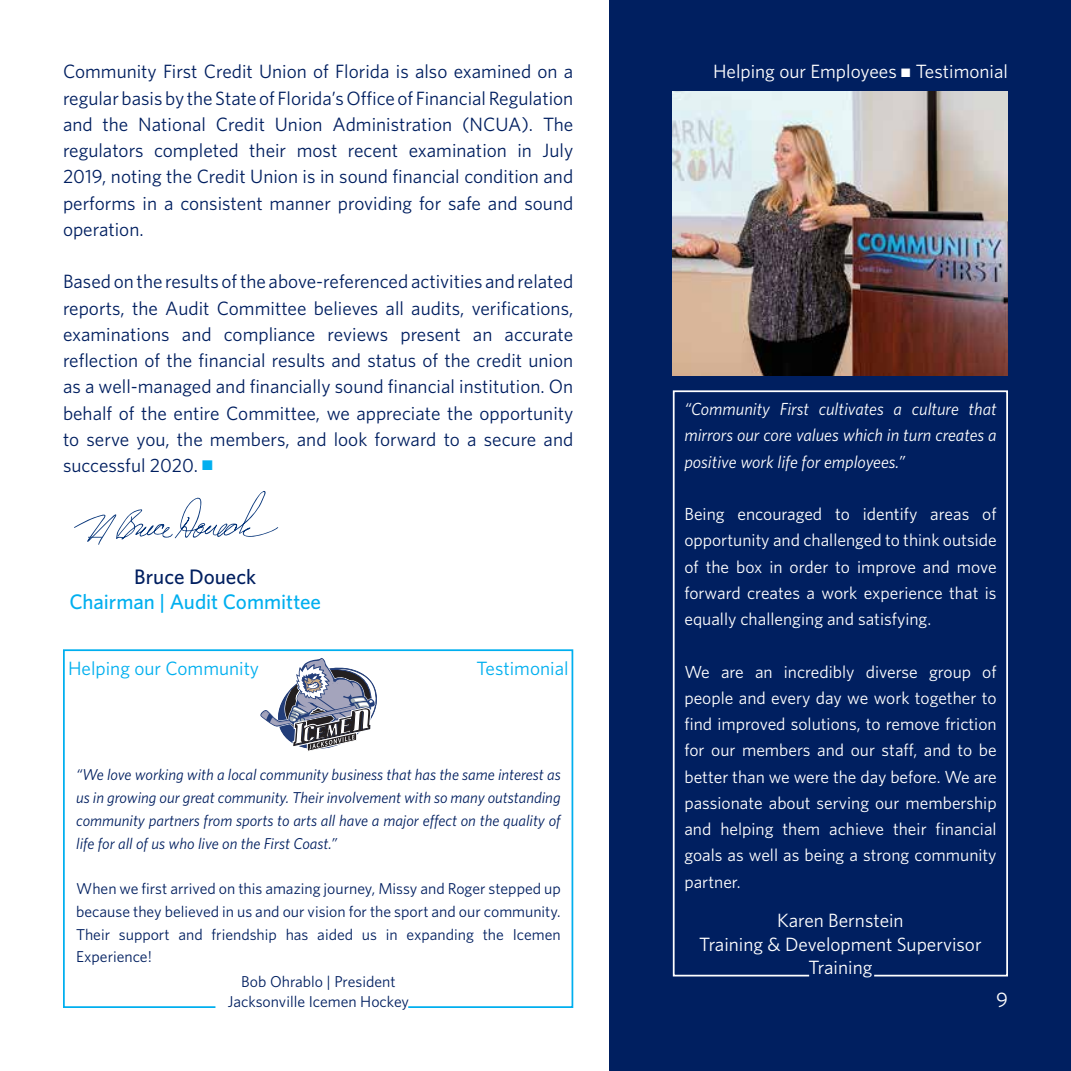
<style>
.page{position:relative;width:1071px;height:1071px;background:#fff}
.page>*{position:absolute;margin:0;border:0;box-sizing:border-box;transform-origin:0 0}
.t1{font:500 21px "Whitney";letter-spacing:-.005em;color:#00afef}
.t2{font:500 21px "Whitney";color:#001f60}
.t3{font:21px "Whitney";color:#fff}
.t4{font:19.25px/26.2px "Whitney";color:#001f60;text-align:justify}
.t5{font:19.25px/23.1px "Whitney";color:#fff;text-align:center}
.t6{font:19.25px "Whitney";color:#00afef}
.t7{font:17.5px/26.2px "Whitney";color:#fff;text-align:justify}
.t8{font:italic 17.5px/26.2px "Whitney";color:#fff;text-align:justify}
.t9{font:italic 15.75px/22.8px "Whitney";color:#001f60;text-align:justify}
.t10{font:15.75px/22.8px "Whitney";color:#001f60;text-align:justify}
.s1{color:#00afef}
</style>
<div class="page">
<div style="left:610px;top:0;width:461px;height:1071px;background:#001f60"></div>
<svg style="left:74px;top:491px;width:204px;height:54px"></svg>
<img style="left:673px;top:92px;width:335px;height:283px">
<svg style="left:672px;top:390px;width:336px;height:587px"></svg>
<svg style="left:63px;top:649px;width:511px;height:359px"></svg>
<svg style="left:260px;top:658px;width:117px;height:94px"></svg>
<p class="t4" style="left:63px;top:58px;width:512px">Community First Credit Union of Florida is also examined on a</p>
<p class="t5" style="left:713px;top:60px;width:296px">Helping our Employees ■ Testimonial</p>
<p class="t4" style="left:63px;top:84px;width:512px">regular basis by the State of Florida’s Office of Financial Regulation and the National Credit Union Administration (NCUA). The regulators completed their most recent examination in July 2019, noting the Credit Union is in sound financial condition and performs in a consistent manner providing for safe and sound operation.</p>
<p class="t4" style="left:63px;top:268px;width:512px">Based on the results of the above-referenced activities and related reports, the Audit Committee believes all audits, verifications, examinations and compliance reviews present an accurate reflection of the financial results and status of the credit union as a well-managed and financially sound financial institution. On behalf of the entire Committee, we appreciate the opportunity to serve you, the members, and look forward to a secure and successful 2020. <span class="s1">■</span></p>
<p class="t8" style="left:684px;top:396px;width:314px">“Community First cultivates a culture that mirrors our core values which in turn creates a positive work life for employees.”</p>
<p class="t7" style="left:684px;top:501px;width:314px">Being encouraged to identify areas of opportunity and challenged to think outside of the box in order to improve and move forward creates a work experience that is equally challenging and satisfying.</p>
<p class="t7" style="left:684px;top:658px;width:314px">We are an incredibly diverse group of people and every day we work together to find improved solutions, to remove friction for our members and our staff, and to be better than we were the day before. We are passionate about serving our membership and helping them achieve their financial goals as well as being a strong community partner.</p>
<p class="t2" style="left:134px;top:563px;width:124px">Bruce Doueck</p>
<p class="t1" style="left:70px;top:588px;width:253px">Chairman | Audit Committee</p>
<p class="t6" style="left:68px;top:655px;width:193px">Helping our Community</p>
<p class="t6" style="left:476px;top:655px;width:94px">Testimonial</p>
<p class="t9" style="left:76px;top:763px;width:486px">“We love working with a local community business that has the same interest as us in growing our great community. Their involvement with so many outstanding community partners from sports to arts all have a major effect on the quality of life for all of us who live on the First Coast.”</p>
<p class="t10" style="left:76px;top:877px;width:486px">When we first arrived on this amazing journey, Missy and Roger stepped up because they believed in us and our vision for the sport and our community.<br>Their support and friendship has aided us in expanding the Icemen Experience!</p>
<p class="t10" style="left:228px;top:971px;width:183px;line-height:20.1px;text-align:center">Bob Ohrablo | President<br>Jacksonville Icemen Hockey</p>
<p class="t5" style="left:699px;top:909px;width:284px">Karen Bernstein<br>Training &amp; Development Supervisor<br>Training</p>
<p class="t3" style="left:996px;top:986px;width:13px">9</p>
</div>
